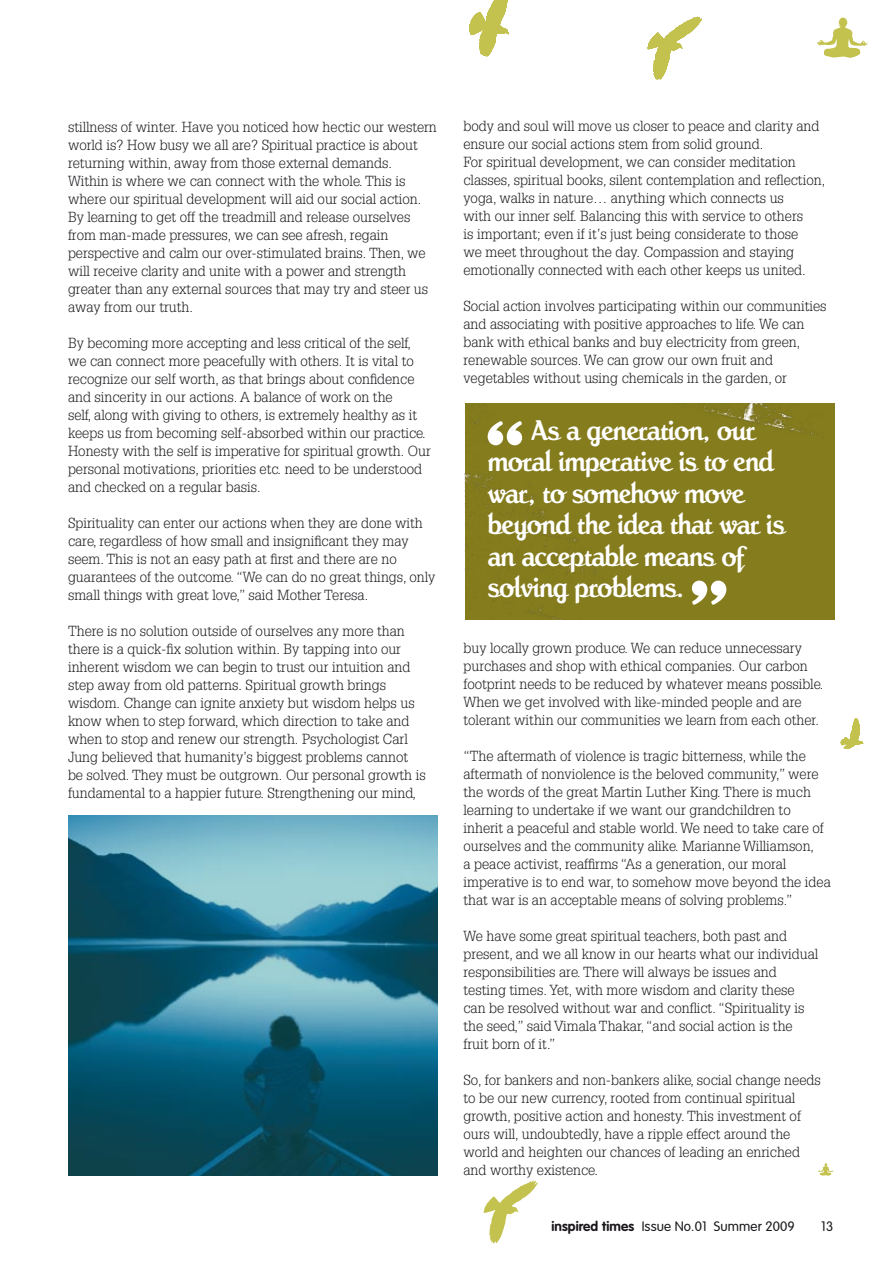
<style>
.page{position:relative;width:893px;height:1263px;background:#fff}
.page>*{position:absolute;margin:0;border:0;box-sizing:border-box;transform-origin:0 0}
.t1{font:30px/31.5px "Arcade";color:#fff}
.t2{font:300 14.25px/18px "Glypha LT Std";color:#1a171b}
.t3{font:300 13.5px "VAG Rounded Std";letter-spacing:.01em;color:#1a171b}
.s1{font-weight:700}
</style>
<div class="page">
<svg style="left:817px;top:17px;width:50px;height:41px"></svg>
<div style="left:465px;top:403px;width:370px;height:216px;background:#857c1d"></div>
<img style="left:465px;top:403px;width:354px;height:216px">
<svg style="left:692px;top:581px;width:34px;height:24px"></svg>
<svg style="left:488px;top:421px;width:34px;height:24px"></svg>
<img style="left:68px;top:816px;width:370px;height:360px">
<svg style="left:483px;top:1180px;width:55px;height:64px"></svg>
<svg style="left:469px;top:0;width:40px;height:57px"></svg>
<svg style="left:841px;top:718px;width:22px;height:30px"></svg>
<svg style="left:647px;top:16px;width:55px;height:64px"></svg>
<svg style="left:818px;top:1163px;width:15px;height:13px"></svg>
<p class="t2" style="left:68px;top:118px;width:370px">stillness of winter. Have you noticed how hectic our western world is? How busy we all are? Spiritual practice is about returning within, away from those external demands.<br>Within is where we can connect with the whole. This is where our spiritual development will aid our social action.<br>By learning to get off the treadmill and release ourselves from man-made pressures, we can see afresh, regain perspective and calm our over-stimulated brains. Then, we will receive clarity and unite with a power and strength greater than any external sources that may try and steer us away from our truth.</p>
<p class="t2" style="left:68px;top:334px;width:364px">By becoming more accepting and less critical of the self, we can connect more peacefully with others. It is vital to recognize our self worth, as that brings about confidence and sincerity in our actions. A balance of work on the<br>self, along with giving to others, is extremely healthy as it keeps us from becoming self-absorbed within our practice.<br>Honesty with the self is imperative for spiritual growth. Our personal motivations, priorities etc. need to be understood and checked on a regular basis.</p>
<p class="t2" style="left:68px;top:514px;width:369px">Spirituality can enter our actions when they are done with care, regardless of how small and insignificant they may seem. This is not an easy path at first and there are no guarantees of the outcome. “We can do no great things, only small things with great love,” said Mother Teresa.</p>
<p class="t2" style="left:68px;top:622px;width:359px">There is no solution outside of ourselves any more than there is a quick-fix solution within. By tapping into our inherent wisdom we can begin to trust our intuition and step away from old patterns. Spiritual growth brings wisdom. Change can ignite anxiety but wisdom helps us know when to step forward, which direction to take and when to stop and renew our strength. Psychologist Carl Jung believed that humanity’s biggest problems cannot be solved. They must be outgrown. Our personal growth is fundamental to a happier future. Strengthening our mind,</p>
<p class="t2" style="left:463px;top:118px;width:363px">body and soul will move us closer to peace and clarity and ensure our social actions stem from solid ground.<br>For spiritual development, we can consider meditation classes, spiritual books, silent contemplation and reflection, yoga, walks in nature… anything which connects us<br>with our inner self. Balancing this with service to others<br>is important; even if it’s just being considerate to those<br>we meet throughout the day. Compassion and staying emotionally connected with each other keeps us united.</p>
<p class="t2" style="left:463px;top:298px;width:365px">Social action involves participating within our communities and associating with positive approaches to life. We can bank with ethical banks and buy electricity from green, renewable sources. We can grow our own fruit and vegetables without using chemicals in the garden, or</p>
<h1 class="t1" style="left:488px;top:414px;width:298px;text-indent:43px">As a generation, our moral imperative is to end war, to somehow move beyond the idea that war is an acceptable means of solving problems.</h1>
<p class="t2" style="left:463px;top:640px;width:361px">buy locally grown produce. We can reduce unnecessary purchases and shop with ethical companies. Our carbon footprint needs to be reduced by whatever means possible.<br>When we get involved with like-minded people and are tolerant within our communities we learn from each other.</p>
<p class="t2" style="left:463px;top:748px;width:369px">“The aftermath of violence is tragic bitterness, while the aftermath of nonviolence is the beloved community,” were the words of the great Martin Luther King. There is much learning to undertake if we want our grandchildren to inherit a peaceful and stable world. We need to take care of ourselves and the community alike. Marianne Williamson,<br>a peace activist, reaffirms “As a generation, our moral imperative is to end war, to somehow move beyond the idea that war is an acceptable means of solving problems.”</p>
<p class="t2" style="left:463px;top:928px;width:356px">We have some great spiritual teachers, both past and present, and we all know in our hearts what our individual responsibilities are. There will always be issues and testing times. Yet, with more wisdom and clarity these can be resolved without war and conflict. “Spirituality is the seed,” said Vimala Thakar, “and social action is the fruit born of it.”</p>
<p class="t2" style="left:463px;top:1072px;width:359px">So, for bankers and non-bankers alike, social change needs to be our new currency, rooted from continual spiritual growth, positive action and honesty. This investment of ours will, undoubtedly, have a ripple effect around the world and heighten our chances of leading an enriched and worthy existence.</p>
<p class="t3" style="left:551px;top:1218px;width:245px"><span class="s1">inspired times</span> Issue No.01 Summer 2009</p>
<p class="t3" style="left:821px;top:1218px;width:14px">13</p>
</div>
